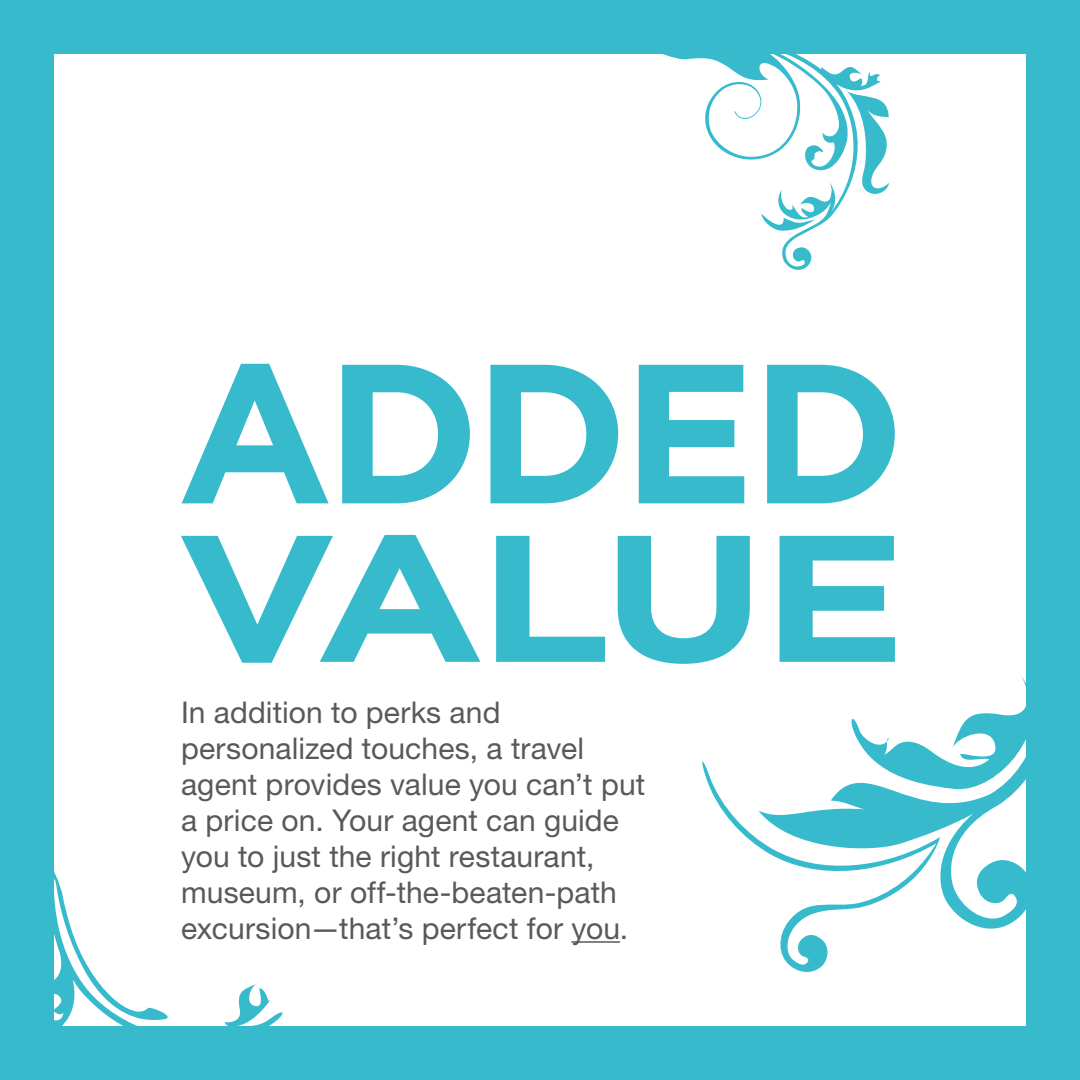
<style>
.page{position:relative;width:1080px;height:1080px;background:#37bbcc}
.page>*{position:absolute;margin:0;border:0;box-sizing:border-box;transform-origin:0 0}
.t1{font:700 198px "Gotham";letter-spacing:-.035em;color:#37bbcc}
.t2{font:700 180px "Gotham";letter-spacing:-.04em;color:#37bbcc;scale:1.2 1}
.t3{font:30px/36px "Helvetica Neue";letter-spacing:.005em;color:#58595b}
</style>
<div class="page">
<div style="left:54px;top:54px;width:972px;height:972px;background:#fff"></div>
<svg style="left:54px;top:872px;width:229px;height:154px"></svg>
<svg style="left:702px;top:761px;width:126px;height:211px"></svg>
<svg style="left:758px;top:672px;width:268px;height:264px"></svg>
<svg style="left:882px;top:102px;width:7px;height:90px"></svg>
<svg style="left:663px;top:54px;width:219px;height:216px"></svg>
<hr style="left:571px;top:941px;width:49px;height:2px;background:#58595b">
<h1 class="t1" style="left:177px;top:319px;width:730px">ADDED</h1>
<h2 class="t2" style="left:176px;top:494px;width:610px">VALUE</h2>
<p class="t3" style="left:181px;top:694px;width:466px">In addition to perks and personalized touches, a travel agent provides value you can’t put a price on. Your agent can guide you to just the right restaurant, museum, or off-the-beaten-path excursion—that’s perfect for you.</p>
</div>
